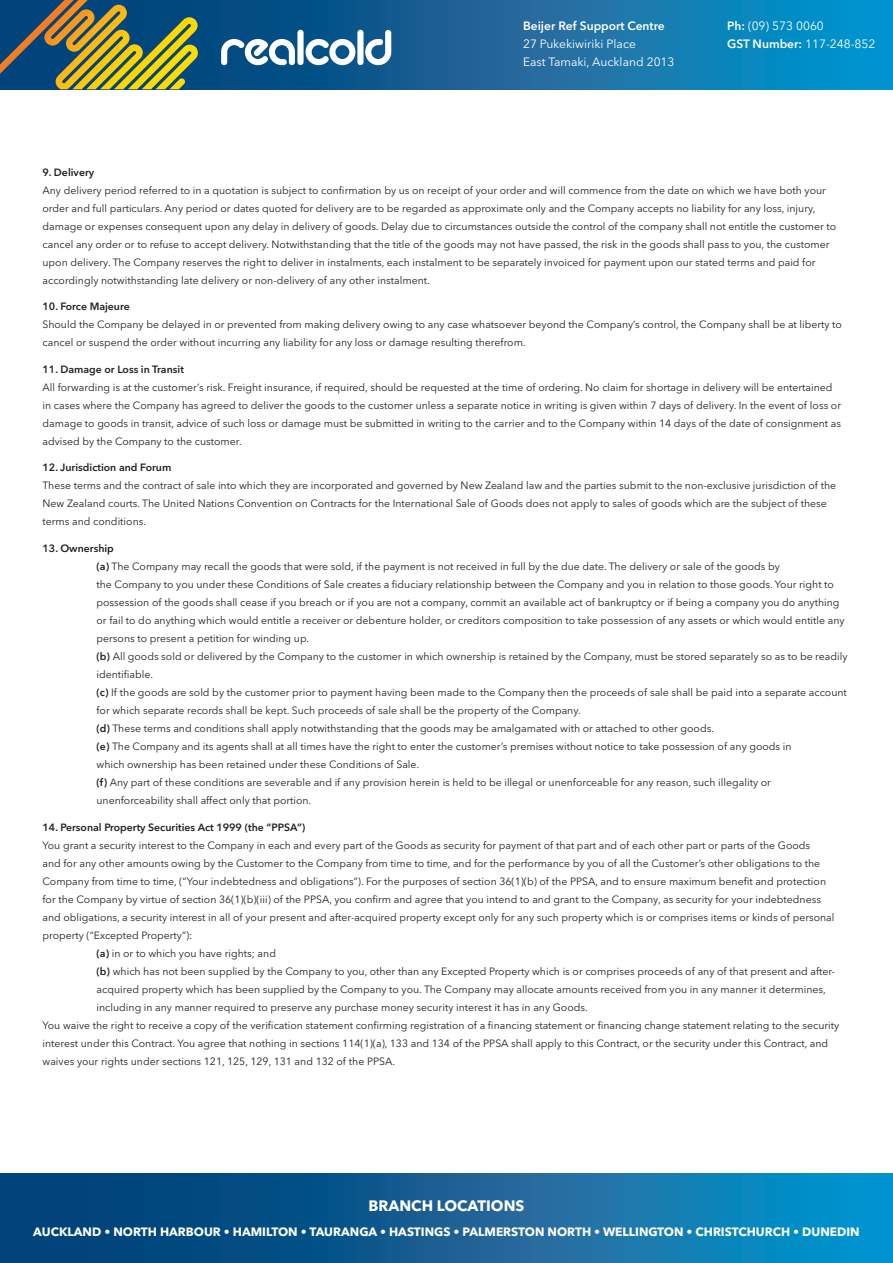
<style>
.page{position:relative;width:893px;height:1263px;background:#fff}
.page>*{position:absolute;margin:0;border:0;box-sizing:border-box;transform-origin:0 0}
.t1{font:700 15px "Avenir Next LT Pro";color:#fff}
.t2{font:700 12px "Avenir Next LT Pro";color:#fff}
.t3{font:12px/18px "Avenir Next LT Pro";color:#fff}
.t4{font:600 12px "Avenir Next LT Pro";color:#fff}
.Dejavu_Book_8_pts{font:10.5px/18px "Avenir Next LT Pro";color:#231f20}
.Dejavu_Book_8_pts-2{font:600 10.5px "Avenir Next LT Pro";color:#231f20}
.s1{font-weight:600}
</style>
<div class="page">
<svg style="left:199px;top:0;width:694px;height:89px;background:#1170a6"></svg>
<svg style="left:221px;top:30px;width:170px;height:35px"></svg>
<svg style="left:0;top:0;width:199px;height:89px;background:#607252"></svg>
<svg style="left:0;top:1174px;width:893px;height:89px;background:#0c6499"></svg>
<p class="t4" style="left:523px;top:19px;width:143px">Beijer Ref Support Centre</p>
<p class="t3" style="left:523px;top:35px;width:153px">27 Pukekiwiriki Place<br>East Tamaki, Auckland 2013</p>
<p class="t3" style="left:727px;top:17px;width:150px"><span class="s1">Ph:</span> (09) 573 0060<br><span class="s1">GST Number:</span> 117-248-852</p>
<p class="Dejavu_Book_8_pts" style="left:43px;top:163px;width:795px"><span class="s1">9. Delivery<br></span>Any delivery period referred to in a quotation is subject to confirmation by us on receipt of your order and will commence from the date on which we have both your order and full particulars. Any period or dates quoted for delivery are to be regarded as approximate only and the Company accepts no liability for any loss, injury, damage or expenses consequent upon any delay in delivery of goods. Delay due to circumstances outside the control of the company shall not entitle the customer to cancel any order or to refuse to accept delivery. Notwithstanding that the title of the goods may not have passed, the risk in the goods shall pass to you, the customer upon delivery. The Company reserves the right to deliver in instalments, each instalment to be separately invoiced for payment upon our stated terms and paid for accordingly notwithstanding late delivery or non-delivery of any other instalment.</p>
<p class="Dejavu_Book_8_pts" style="left:43px;top:298px;width:801px"><span class="s1">10. Force Majeure<br></span>Should the Company be delayed in or prevented from making delivery owing to any case whatsoever beyond the Company’s control, the Company shall be at liberty to cancel or suspend the order without incurring any liability for any loss or damage resulting therefrom.</p>
<p class="Dejavu_Book_8_pts" style="left:43px;top:360px;width:800px"><span class="s1">11. Damage or Loss in Transit<br></span>All forwarding is at the customer’s risk. Freight insurance, if required, should be requested at the time of ordering. No claim for shortage in delivery will be entertained in cases where the Company has agreed to deliver the goods to the customer unless a separate notice in writing is given within 7 days of delivery. In the event of loss or damage to goods in transit, advice of such loss or damage must be submitted in writing to the carrier and to the Company within 14 days of the date of consignment as advised by the Company to the customer.</p>
<p class="Dejavu_Book_8_pts" style="left:43px;top:459px;width:795px"><span class="s1">12. Jurisdiction and Forum<br></span>These terms and the contract of sale into which they are incorporated and governed by New Zealand law and the parties submit to the non-exclusive jurisdiction of the New Zealand courts. The United Nations Convention on Contracts for the International Sale of Goods does not apply to sales of goods which are the subject of these terms and conditions.</p>
<p class="Dejavu_Book_8_pts" style="left:97px;top:539px;width:752px;text-indent:-54px"><span class="s1">13. Ownership<br>(a)</span> The Company may recall the goods that were sold, if the payment is not received in full by the due date. The delivery or sale of the goods by<br>the Company to you under these Conditions of Sale creates a fiduciary relationship between the Company and you in relation to those goods. Your right to possession of the goods shall cease if you breach or if you are not a company, commit an available act of bankruptcy or if being a company you do anything or fail to do anything which would entitle a receiver or debenture holder, or creditors composition to take possession of any assets or which would entitle any persons to present a petition for winding up.<br><span class="s1">(b)</span> All goods sold or delivered by the Company to the customer in which ownership is retained by the Company, must be stored separately so as to be readily identifiable.<br><span class="s1">(c)</span> If the goods are sold by the customer prior to payment having been made to the Company then the proceeds of sale shall be paid into a separate account for which separate records shall be kept. Such proceeds of sale shall be the property of the Company.<br><span class="s1">(d)</span> These terms and conditions shall apply notwithstanding that the goods may be amalgamated with or attached to other goods.<br><span class="s1">(e)</span> The Company and its agents shall at all times have the right to enter the customer’s premises without notice to take possession of any goods in<br>which ownership has been retained under these Conditions of Sale.<br><span class="s1">(f)</span> Any part of these conditions are severable and if any provision herein is held to be illegal or unenforceable for any reason, such illegality or unenforceability shall affect only that portion.</p>
<p class="Dejavu_Book_8_pts-2" style="left:43px;top:820px;width:264px">14. Personal Property Securities Act 1999 (the “PPSA”)</p>
<p class="Dejavu_Book_8_pts" style="left:43px;top:836px;width:769px">You grant a security interest to the Company in each and every part of the Goods as security for payment of that part and of each other part or parts of the Goods</p>
<p class="Dejavu_Book_8_pts" style="left:43px;top:854px;width:779px">and for any other amounts owing by the Customer to the Company from time to time, and for the performance by you of all the Customer’s other obligations to the</p>
<p class="Dejavu_Book_8_pts" style="left:43px;top:872px;width:785px">Company from time to time, (“Your indebtedness and obligations”). For the purposes of section 36(1)(b) of the PPSA, and to ensure maximum benefit and protection</p>
<p class="Dejavu_Book_8_pts" style="left:43px;top:890px;width:780px">for the Company by virtue of section 36(1)(b)(iii) of the PPSA, you confirm and agree that you intend to and grant to the Company, as security for your indebtedness</p>
<p class="Dejavu_Book_8_pts" style="left:43px;top:908px;width:793px">and obligations, a security interest in all of your present and after-acquired property except only for any such property which is or comprises items or kinds of personal</p>
<p class="Dejavu_Book_8_pts" style="left:43px;top:926px;width:151px">property (“Excepted Property”):</p>
<p class="Dejavu_Book_8_pts" style="left:97px;top:944px;width:181px"><span class="s1">(a)</span> in or to which you have rights; and</p>
<p class="Dejavu_Book_8_pts" style="left:97px;top:962px;width:740px"><span class="s1">(b)</span> which has not been supplied by the Company to you, other than any Excepted Property which is or comprises proceeds of any of that present and after-</p>
<p class="Dejavu_Book_8_pts" style="left:97px;top:980px;width:731px">acquired property which has been supplied by the Company to you. The Company may allocate amounts received from you in any manner it determines,</p>
<p class="Dejavu_Book_8_pts" style="left:97px;top:998px;width:493px">including in any manner required to preserve any purchase money security interest it has in any Goods.</p>
<p class="Dejavu_Book_8_pts" style="left:43px;top:1016px;width:798px">You waive the right to receive a copy of the verification statement confirming registration of a financing statement or financing change statement relating to the security</p>
<p class="Dejavu_Book_8_pts" style="left:43px;top:1034px;width:787px">interest under this Contract. You agree that nothing in sections 114(1)(a), 133 and 134 of the PPSA shall apply to this Contract, or the security under this Contract, and</p>
<p class="Dejavu_Book_8_pts" style="left:43px;top:1052px;width:354px">waives your rights under sections 121, 125, 129, 131 and 132 of the PPSA.</p>
<h1 class="t1" style="left:369px;top:1196px;width:157px">BRANCH LOCATIONS</h1>
<p class="t2" style="left:33px;top:1224px;width:828px">AUCKLAND • NORTH HARBOUR • HAMILTON • TAURANGA • HASTINGS • PALMERSTON NORTH • WELLINGTON • CHRISTCHURCH • DUNEDIN</p>
</div>
